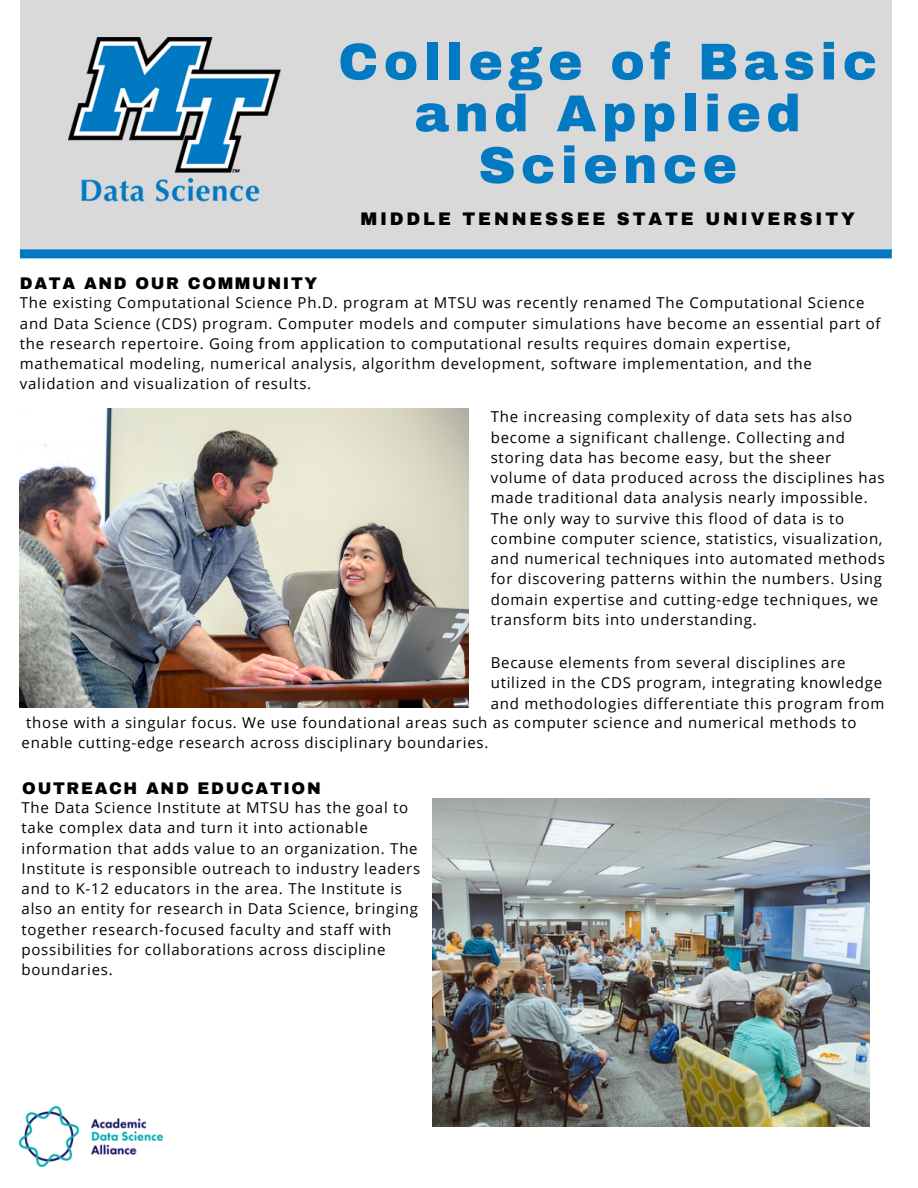
<style>
.page{position:relative;width:918px;height:1188px;background:#fff}
.page>*{position:absolute;margin:0;border:0;box-sizing:border-box;transform-origin:0 0}
.t1{font:900 51.9px/51.8px "Archivo";letter-spacing:.1em;color:#0379c2;text-align:center}
.t2{font:900 17.85px "Archivo";letter-spacing:.16em;color:#010101}
.t3{font:900 16.5px "Archivo";letter-spacing:.1em;color:#010101}
.t4{font:15px/20.2px "Open Sans";letter-spacing:.05em;color:#000}
</style>
<div class="page">
<div style="left:20px;top:0;width:872px;height:254px;background:#d9d9d9"></div>
<img style="left:20px;top:1106px;width:143px;height:60px">
<div style="left:20px;top:249px;width:872px;height:9px;background:#0379c2"></div>
<img style="left:68px;top:38px;width:213px;height:164px">
<img style="left:20px;top:408px;width:449px;height:299px">
<img style="left:433px;top:799px;width:436px;height:327px">
<p class="t3" style="left:20px;top:275px;width:299px">DATA AND OUR COMMUNITY</p>
<h1 class="t1" style="left:338px;top:36px;width:541px">College of Basic and Applied<br>Science</h1>
<p class="t2" style="left:360px;top:210px;width:496px">MIDDLE TENNESSEE STATE UNIVERSITY</p>
<p class="t4" style="left:20px;top:293px;width:862px">The existing Computational Science Ph.D. program at MTSU was recently renamed The Computational Science and Data Science (CDS) program. Computer models and computer simulations have become an essential part of the research repertoire. Going from application to computational results requires domain expertise, mathematical modeling, numerical analysis, algorithm development, software implementation, and the validation and visualization of results.</p>
<p class="t4" style="left:491px;top:407px;width:396px">The increasing complexity of data sets has also become a significant challenge. Collecting and storing data has become easy, but the sheer volume of data produced across the disciplines has made traditional data analysis nearly impossible.<br>The only way to survive this flood of data is to combine computer science, statistics, visualization, and numerical techniques into automated methods for discovering patterns within the numbers. Using domain expertise and cutting-edge techniques, we transform bits into understanding.</p>
<p class="t4" style="left:491px;top:652px;width:356px">Because elements from several disciplines are</p>
<p class="t4" style="left:491px;top:672px;width:393px">utilized in the CDS program, integrating knowledge</p>
<p class="t4" style="left:491px;top:693px;width:395px">and methodologies differentiate this program from</p>
<p class="t4" style="left:26px;top:712px;width:832px">those with a singular focus. We use foundational areas such as computer science and numerical methods to</p>
<p class="t4" style="left:22px;top:732px;width:468px">enable cutting-edge research across disciplinary boundaries.</p>
<p class="t3" style="left:22px;top:779px;width:300px">OUTREACH AND EDUCATION</p>
<p class="t4" style="left:22px;top:797px;width:400px">The Data Science Institute at MTSU has the goal to take complex data and turn it into actionable information that adds value to an organization. The Institute is responsible outreach to industry leaders and to K-12 educators in the area. The Institute is also an entity for research in Data Science, bringing together research-focused faculty and staff with possibilities for collaborations across discipline boundaries.</p>
</div>
